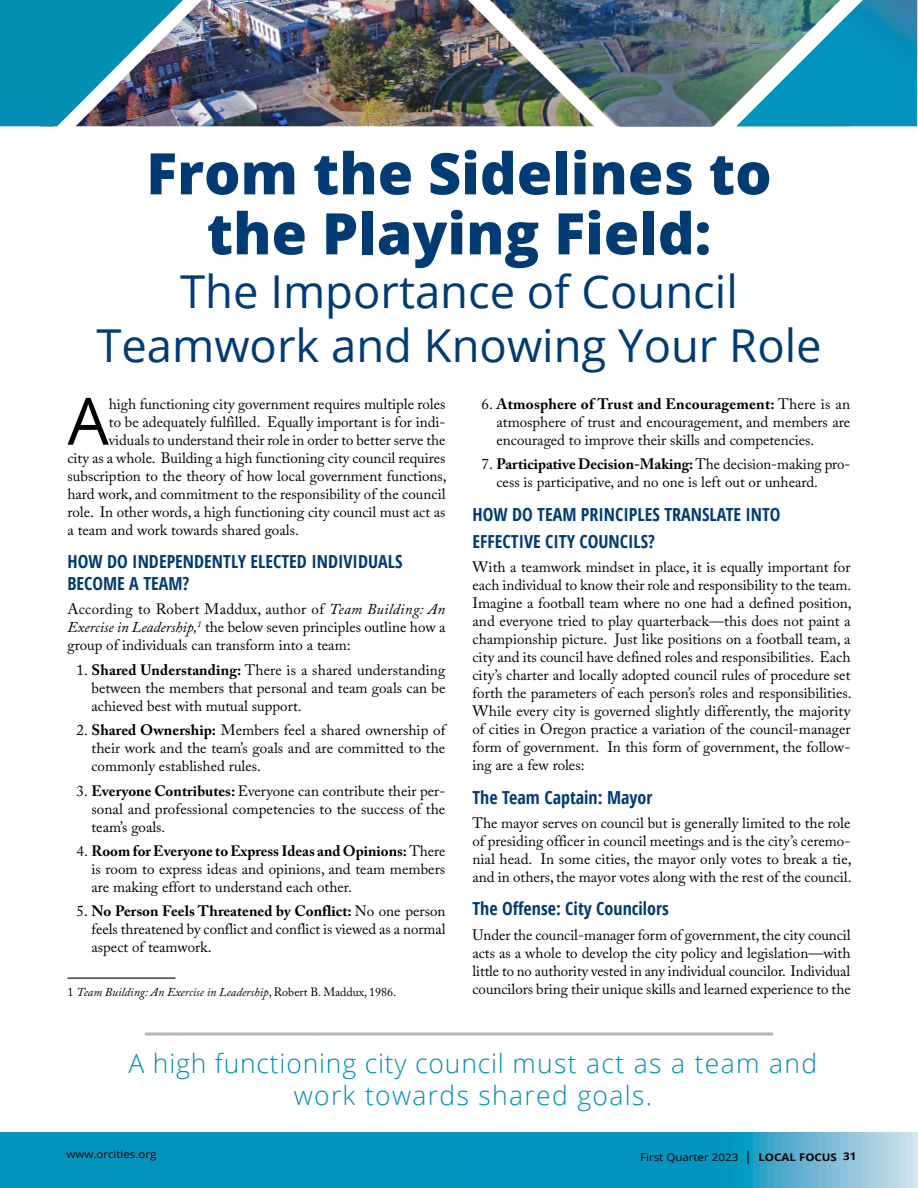
<style>
.page{position:relative;width:918px;height:1188px;background:#fff}
.page>*{position:absolute;margin:0;border:0;box-sizing:border-box;transform-origin:0 0}
.Body_text{font:65.4px "Open Sans";color:#000}
.t1{font:800 57.3px/60px "Open Sans";color:#003b74;text-align:center}
.t2{font:45.3px/54px "Open Sans";color:#003b74;text-align:center}
.t3{font:300 26.55px/31.8px "Open Sans";letter-spacing:.05em;color:#008db3;text-align:center}
.Body_text-2{font:700 condensed 18px/21.6px "Open Sans";color:#003b74}
.Body_text-3{font:15px/18px "Adobe Caslon Pro";color:#000;text-align:justify}
.Footnote_Text{font:italic 12px "Adobe Caslon Pro";color:#000}
.t4{font:10.5px "Open Sans";color:#000;scale:1.1 1}
.s1{font-style:italic}
.s2{font-weight:700}
.s3{font-style:normal}
.s4{font-size:13.5px}
</style>
<div class="page">
<img style="left:209px;top:0;width:32px;height:126px">
<img style="left:241px;top:0;width:105px;height:126px">
<img style="left:0;top:0;width:209px;height:126px">
<img style="left:346px;top:0;width:572px;height:126px">
<svg style="left:0;top:1132px;width:918px;height:56px"></svg>
<hr style="left:145px;top:1032px;width:628px;height:3px;background:#b1b7b5">
<hr style="left:68px;top:978px;width:108px;height:1px;background:#000">
<p class="t1" style="left:146px;top:141px;width:627px">From the Sidelines to the Playing Field:</p>
<p class="t2" style="left:96px;top:264px;width:727px">The Importance of Council<br>Teamwork and Knowing Your Role</p>
<p class="Body_text" style="left:68px;top:376px;width:43px">A</p>
<p class="Body_text-3" style="left:109px;top:395px;width:338px">high functioning city government requires multiple roles</p>
<p class="Body_text-3" style="left:109px;top:413px;width:338px">to be adequately fulfilled. Equally important is for indi-</p>
<p class="Body_text-3" style="left:109px;top:431px;width:338px">viduals to understand their role in order to better serve the</p>
<p class="Body_text-3" style="left:68px;top:449px;width:379px">city as a whole. Building a high functioning city council requires</p>
<p class="Body_text-3" style="left:68px;top:467px;width:381px">subscription to the theory of how local government functions,</p>
<p class="Body_text-3" style="left:68px;top:485px;width:380px">hard work, and commitment to the responsibility of the council</p>
<p class="Body_text-3" style="left:68px;top:503px;width:379px">role. In other words, a high functioning city council must act as</p>
<p class="Body_text-3" style="left:68px;top:521px;width:233px">a team and work towards shared goals.</p>
<p class="Body_text-2" style="left:68px;top:550px;width:336px">HOW DO INDEPENDENTLY ELECTED INDIVIDUALS<br>BECOME A TEAM?</p>
<p class="Body_text-3" style="left:68px;top:600px;width:380px">According to Robert Maddux, author of <span class="s1">Team Building: An Exercise in Leadership,</span><sup>1</sup> the below seven principles outline how a group of individuals can transform into a team:</p>
<p class="Body_text-3" style="left:92px;top:661px;width:356px;text-indent:-15px">1. <span class="s2">Shared Understanding:</span> There is a shared understanding between the members that personal and team goals can be achieved best with mutual support.</p>
<p class="Body_text-3" style="left:92px;top:721px;width:355px;text-indent:-15px">2. <span class="s2">Shared Ownership:</span> Members feel a shared ownership of their work and the team’s goals and are committed to the commonly established rules.</p>
<p class="Body_text-3" style="left:92px;top:781px;width:356px;text-indent:-15px">3. <span class="s2">Everyone Contributes:</span> Everyone can contribute their per&shy;sonal and professional competencies to the success of the team’s goals.</p>
<p class="Body_text-3" style="left:92px;top:842px;width:356px;text-indent:-15px">4. <span class="s2">Room for Everyone to Express Ideas and Opinions:</span> There is room to express ideas and opinions, and team members are making effort to understand each other.</p>
<p class="Body_text-3" style="left:92px;top:902px;width:356px;text-indent:-15px">5. <span class="s2">No Person Feels Threatened by Conflict:</span> No one person feels threatened by conflict and conflict is viewed as a normal aspect of teamwork.</p>
<p class="Footnote_Text" style="left:68px;top:985px;width:330px"><span class="s3">1</span> Team Building: An Exercise in Leadership<span class="s3">, Robert B. Maddux, 1986.</span></p>
<p class="Body_text-3" style="left:496px;top:395px;width:355px;text-indent:-15px">6. <span class="s2">Atmosphere of Trust and Encouragement:</span> There is an atmosphere of trust and encouragement, and members are encouraged to improve their skills and competencies.</p>
<p class="Body_text-3" style="left:496px;top:455px;width:356px;text-indent:-15px">7. <span class="s2">Participative Decision-Making:</span> The decision-making pro&shy;cess is participative, and no one is left out or unheard.</p>
<p class="Body_text-2" style="left:472px;top:500px;width:309px;line-height:27px">HOW DO TEAM PRINCIPLES TRANSLATE INTO<br>EFFECTIVE CITY COUNCILS?</p>
<p class="Body_text-3" style="left:472px;top:558px;width:381px">With a teamwork mindset in place, it is equally important for each individual to know their role and responsibility to the team.<br>Imagine a football team where no one had a defined position, and everyone tried to play quarterback—this does not paint a championship picture. Just like positions on a football team, a city and its council have defined roles and responsibilities. Each city’s charter and locally adopted council rules of procedure set forth the parameters of each person’s roles and responsibilities.<br>While every city is governed slightly differently, the majority of cities in Oregon practice a variation of the council-manager form of government. In this form of government, the follow&shy;ing are a few roles:</p>
<p class="Body_text-2" style="left:472px;top:786px;width:182px">The Team Captain: Mayor</p>
<p class="Body_text-3" style="left:472px;top:814px;width:381px">The mayor serves on council but is generally limited to the role of presiding officer in council meetings and is the city’s ceremo&shy;nial head. In some cities, the mayor only votes to break a tie, and in others, the mayor votes along with the rest of the council.</p>
<p class="Body_text-2" style="left:472px;top:898px;width:198px">The Offense: City Councilors</p>
<p class="Body_text-3" style="left:472px;top:926px;width:380px">Under the council-manager form of government, the city council acts as a whole to develop the city policy and legislation—with little to no authority vested in any individual councilor. Individual councilors bring their unique skills and learned experience to the</p>
<p class="t3" style="left:129px;top:1047px;width:690px">A high functioning city council must act as a team and work towards shared goals.</p>
<p class="t4" style="left:66px;top:1147px;width:84px">www.orcities.org</p>
<p class="t4" style="left:640px;top:1150px;width:198px">First Quarter 2023 <span class="s4">|</span> <span class="s2">LOCAL FOCUS 31</span></p>
</div>
